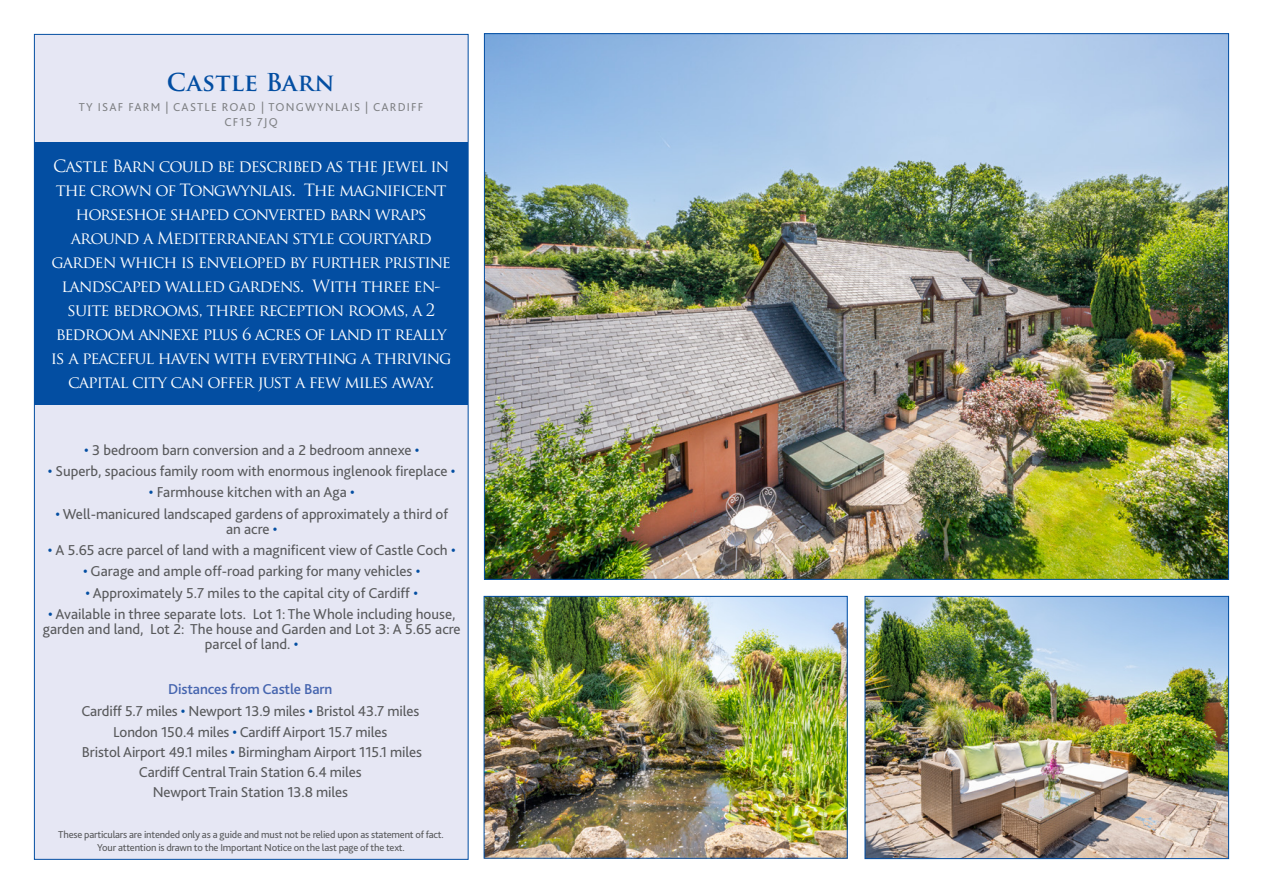
<style>
.page{position:relative;width:1263px;height:893px;background:#fff}
.page>*{position:absolute;margin:0;border:0;box-sizing:border-box;transform-origin:0 0}
.t1{font:700 24px "Trajan Pro";letter-spacing:.01em;color:#034ea2}
.t2{font:16.5px/24px "Trajan Pro";letter-spacing:-.06em;color:#fff;text-align:center}
.t3{font:15px/20.2px "Bliss 2";color:#58595b;text-align:center}
.t4{font:12px/15.6px "Bliss 2";letter-spacing:.1em;color:#808285;text-align:center}
.t5{font:10.5px/12.6px "Bliss 2";letter-spacing:-.02em;color:#58595b;text-align:center}
.s1{color:#034ea2}
.s2{font-weight:500;color:#4665af}
</style>
<div class="page">
<div style="left:34px;top:34px;width:434px;height:826px;background:#e6e7f4;border:1px solid #034ea2"></div>
<div style="left:34px;top:142px;width:434px;height:263px;background:#034ea2"></div>
<img style="left:486px;top:35px;width:741px;height:543px">
<img style="left:486px;top:598px;width:360px;height:259px">
<div style="left:484px;top:596px;width:364px;height:263px;border:1px solid #034ea2"></div>
<img style="left:867px;top:598px;width:360px;height:259px">
<div style="left:865px;top:596px;width:364px;height:263px;border:1px solid #034ea2"></div>
<h1 class="t1" style="left:167px;top:67px;width:169px">Castle Barn</h1>
<p class="t4" style="left:79px;top:98px;width:346px">TY ISAF FARM | CASTLE ROAD | TONGWYNLAIS | CARDIFF<br>CF15 7JQ</p>
<p class="t2" style="left:51px;top:154px;width:402px">Castle Barn could be described as the jewel in the crown of Tongwynlais. The magnificent horseshoe shaped converted barn wraps around a Mediterranean style courtyard garden which is enveloped by further pristine landscaped walled gardens. With three en&shy;suite bedrooms, three reception rooms, a 2 bedroom annexe plus 6 acres of land it really is a peaceful haven with everything a thriving capital city can offer just a few miles away.</p>
<p class="t3" style="left:84px;top:439px;width:337px"><span class="s1">•</span> 3 bedroom barn conversion and a 2 bedroom annexe <span class="s1">•</span></p>
<p class="t3" style="left:48px;top:460px;width:409px"><span class="s1">•</span> Superb, spacious family room with enormous inglenook fireplace <span class="s1">•</span></p>
<p class="t3" style="left:149px;top:482px;width:207px"><span class="s1">•</span> Farmhouse kitchen with an Aga <span class="s1">•</span></p>
<p class="t3" style="left:55px;top:506px;width:394px;line-height:15px"><span class="s1">•</span> Well-manicured landscaped gardens of approximately a third of an acre <span class="s1">•</span></p>
<p class="t3" style="left:48px;top:540px;width:409px"><span class="s1">•</span> A 5.65 acre parcel of land with a magnificent view of Castle Coch <span class="s1">•</span></p>
<p class="t3" style="left:83px;top:561px;width:339px"><span class="s1">•</span> Garage and ample off-road parking for many vehicles <span class="s1">•</span></p>
<p class="t3" style="left:86px;top:582px;width:334px"><span class="s1">•</span> Approximately 5.7 miles to the capital city of Cardiff <span class="s1">•</span></p>
<p class="t3" style="left:43px;top:606px;width:419px;line-height:15px"><span class="s1">•</span> Available in three separate lots. Lot 1: The Whole including house, garden and land, Lot 2: The house and Garden and Lot 3: A 5.65 acre parcel of land. <span class="s1">•</span></p>
<p class="t3" style="left:81px;top:677px;width:339px;line-height:22.4px"><span class="s2">Distances from Castle Barn<br></span>Cardiff 5.7 miles <span class="s1">•</span> Newport 13.9 miles <span class="s1">•</span> Bristol 43.7 miles</p>
<p class="t3" style="left:82px;top:721px;width:341px">London 150.4 miles <span class="s1">•</span> Cardiff Airport 15.7 miles<br>Bristol Airport 49.1 miles <span class="s1">•</span> Birmingham Airport 115.1 miles Cardiff Central Train Station 6.4 miles<br>Newport Train Station 13.8 miles</p>
<p class="t5" style="left:58px;top:828px;width:387px">These particulars are intended only as a guide and must not be relied upon as statement of fact.<br>Your attention is drawn to the Important Notice on the last page of the text.</p>
</div>
